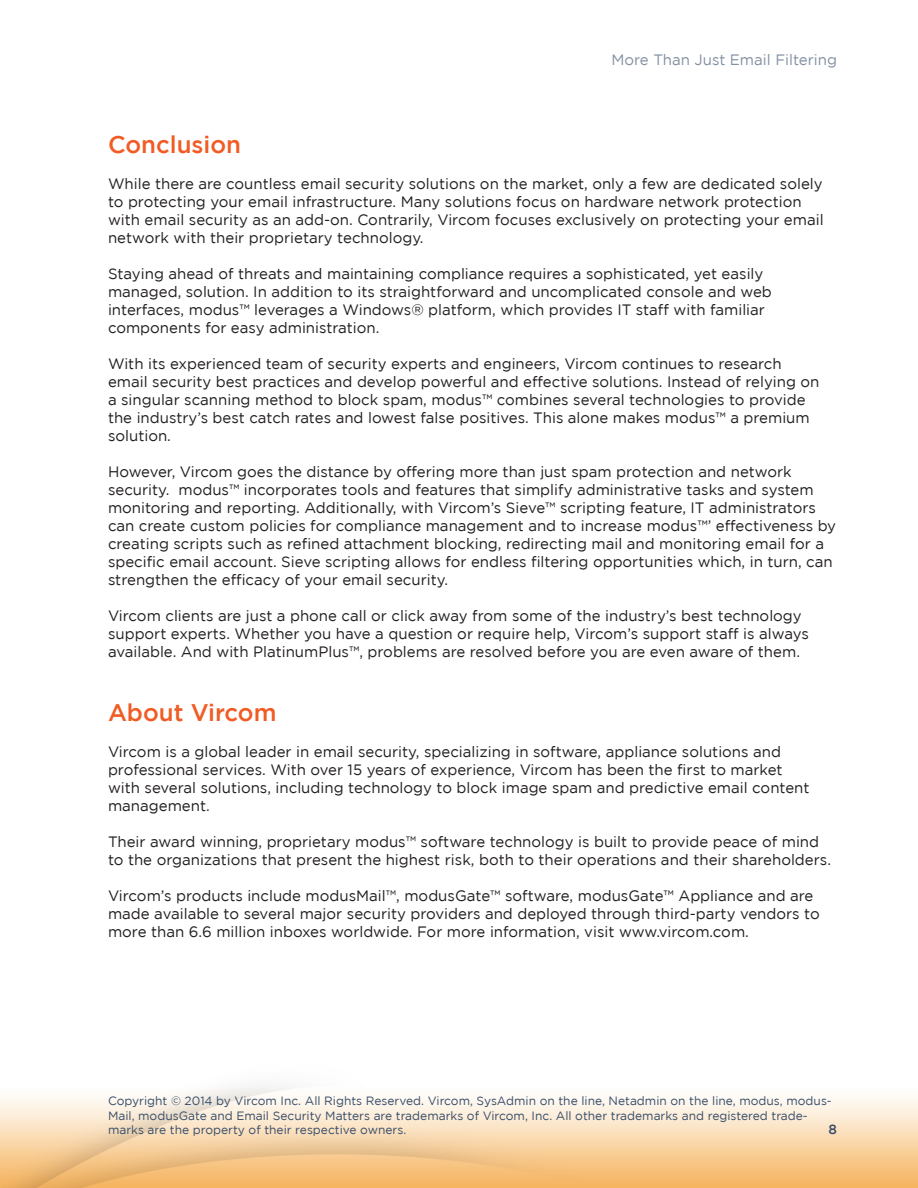
<style>
.page{position:relative;width:918px;height:1188px;background:#fff}
.page>*{position:absolute;margin:0;border:0;box-sizing:border-box;transform-origin:0 0}
.Texte_courant{font:500 24px "Gotham";color:#f15b24}
.Texte_courant-2{font:15px/18px "Gotham";color:#231f20}
.Rappel_haut_de_page{font:15px "Gotham";color:#8391a2}
.t1{font:500 13.5px "Gotham";color:#384e6a}
.t2{font:12px/14.4px "Gotham";color:#384e6a}
</style>
<div class="page">
<img style="left:0;top:1086px;width:918px;height:102px">
<p class="Rappel_haut_de_page" style="left:612px;top:51px;width:227px">More Than Just Email Filtering</p>
<p class="Texte_courant" style="left:108px;top:130px;width:135px">Conclusion</p>
<p class="Texte_courant-2" style="left:108px;top:174px;width:717px">While there are countless email security solutions on the market, only a few are dedicated solely to protecting your email infrastructure. Many solutions focus on hardware network protection with email security as an add-on. Contrarily, Vircom focuses exclusively on protecting your email network with their proprietary technology.</p>
<p class="Texte_courant-2" style="left:108px;top:264px;width:665px">Staying ahead of threats and maintaining compliance requires a sophisticated, yet easily managed, solution. In addition to its straightforward and uncomplicated console and web interfaces, modus™ leverages a Windows® platform, which provides IT staff with familiar components for easy administration.</p>
<p class="Texte_courant-2" style="left:108px;top:354px;width:713px">With its experienced team of security experts and engineers, Vircom continues to research email security best practices and develop powerful and effective solutions. Instead of relying on a singular scanning method to block spam, modus™ combines several technologies to provide the industry’s best catch rates and lowest false positives. This alone makes modus™ a premium solution.</p>
<p class="Texte_courant-2" style="left:108px;top:462px;width:730px">However, Vircom goes the distance by offering more than just spam protection and network security. modus™ incorporates tools and features that simplify administrative tasks and system monitoring and reporting. Additionally, with Vircom’s Sieve™ scripting feature, IT administrators can create custom policies for compliance management and to increase modus™’ effectiveness by creating scripts such as refined attachment blocking, redirecting mail and monitoring email for a specific email account. Sieve scripting allows for endless filtering opportunities which, in turn, can strengthen the efficacy of your email security.</p>
<p class="Texte_courant-2" style="left:108px;top:606px;width:702px">Vircom clients are just a phone call or click away from some of the industry’s best technology support experts. Whether you have a question or require help, Vircom’s support staff is always available. And with PlatinumPlus™, problems are resolved before you are even aware of them.</p>
<p class="Texte_courant" style="left:108px;top:699px;width:170px">About Vircom</p>
<p class="Texte_courant-2" style="left:108px;top:743px;width:703px">Vircom is a global leader in email security, specializing in software, appliance solutions and professional services. With over 15 years of experience, Vircom has been the first to market with several solutions, including technology to block image spam and predictive email content management.</p>
<p class="Texte_courant-2" style="left:108px;top:833px;width:722px">Their award winning, proprietary modus™ software technology is built to provide peace of mind to the organizations that present the highest risk, both to their operations and their shareholders.</p>
<p class="Texte_courant-2" style="left:108px;top:887px;width:713px">Vircom’s products include modusMail™, modusGate™ software, modusGate™ Appliance and are made available to several major security providers and deployed through third-party vendors to more than 6.6 million inboxes worldwide. For more information, visit www.vircom.com.</p>
<p class="t2" style="left:108px;top:1094px;width:725px">Copyright © 2014 by Vircom Inc. All Rights Reserved. Vircom, SysAdmin on the line, Netadmin on the line, modus, modus-<br>Mail, modusGate and Email Security Matters are trademarks of Vircom, Inc. All other trademarks and registered trade&shy;marks are the property of their respective owners.</p>
<p class="t1" style="left:828px;top:1122px;width:10px">8</p>
</div>
